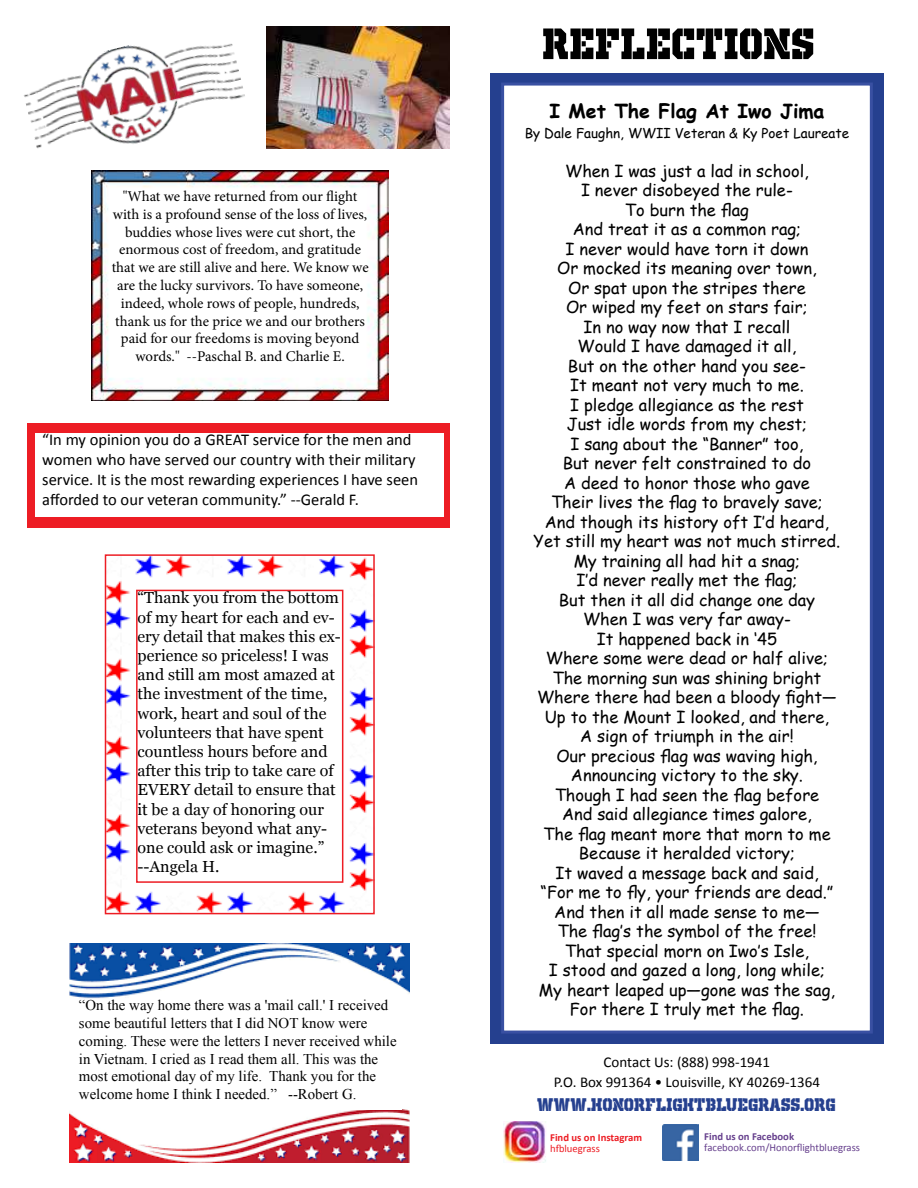
<style>
.page{position:relative;width:918px;height:1188px;background:#fff}
.page>*{position:absolute;margin:0;border:0;box-sizing:border-box;transform-origin:0 0}
.t1{font:51px "Old School United Stencil";color:#000}
.t2{font:21px "Old School United Stencil";color:#25408f}
.t3{font:700 19.5px "Comic Sans MS";color:#000}
.t4{font:16.5px/19.5px "Comic Sans MS";color:#000;text-align:center}
.t5{font:16.5px/19.8px "Calibri";color:#000}
.t6{font:16.05px/19.2px "Georgia";color:#000}
.t7{font:15px/19.5px "Calibri";color:#000;text-align:center}
.t8{font:14.85px/17.9px "Minion Pro";letter-spacing:-.005em;color:#000;text-align:center}
.t9{font:14.85px/17.9px "Times New Roman";color:#000}
.t10{font:13.5px "Comic Sans MS";color:#000}
.t11{font:10.65px "Calibri";color:#66408d}
.t12{font:700 10.65px "Calibri";color:#ed1d24}
.t13{font:700 10.65px "Calibri";color:#66408d}
.t14{font:10.65px "Calibri";color:#ed1d24}
</style>
<div class="page">
<div style="left:490px;top:74px;width:393px;height:970px;background:#25408f"></div>
<div style="left:503px;top:84px;width:368px;height:948px;background:#fff"></div>
<div style="left:501px;top:83px;width:372px;height:951px;border:3px solid #3950a2"></div>
<img style="left:662px;top:1124px;width:37px;height:37px">
<img style="left:24px;top:43px;width:227px;height:128px">
<img style="left:267px;top:27px;width:183px;height:122px">
<div style="left:27px;top:423px;width:423px;height:105px;background:#ed1d24"></div>
<div style="left:36px;top:433px;width:408px;height:83px;background:#fff"></div>
<img style="left:91px;top:171px;width:297px;height:229px">
<img style="left:70px;top:944px;width:340px;height:218px">
<div style="left:79px;top:1000px;width:322px;height:109px;background:#fff"></div>
<img style="left:108px;top:557px;width:264px;height:354px">
<div style="left:105px;top:554px;width:270px;height:360px;border:2px solid #ed1d24"></div>
<div style="left:137px;top:590px;width:206px;height:292px;background:#fff"></div>
<div style="left:136px;top:590px;width:207px;height:293px;border:2px solid #ed1d24"></div>
<img style="left:503px;top:1121px;width:43px;height:42px">
<p class="t8" style="left:112px;top:187px;width:258px">"What we have returned from our flight with is a profound sense of the loss of lives, buddies whose lives were cut short, the enormous cost of freedom, and gratitude that we are still alive and here. We know we are the lucky survivors. To have someone, indeed, whole rows of people, hundreds, thank us for the price we and our brothers paid for our freedoms is moving beyond words." --Paschal B. and Charlie E.</p>
<p class="t5" style="left:42px;top:430px;width:377px">“In my opinion you do a GREAT service for the men and women who have served our country with their military service. It is the most rewarding experiences I have seen afforded to our veteran community.” --Gerald F.</p>
<p class="t6" style="left:138px;top:588px;width:205px">“Thank you from the bottom of my heart for each and ev&shy;ery detail that makes this ex&shy;perience so priceless! I was and still am most amazed at the investment of the time, work, heart and soul of the volunteers that have spent countless hours before and after this trip to take care of<br>EVERY detail to ensure that it be a day of honoring our veterans beyond what any&shy;one could ask or imagine.” --Angela H.</p>
<p class="t9" style="left:79px;top:996px;width:319px">“On the way home there was a 'mail call.' I received some beautiful letters that I did NOT know were coming. These were the letters I never received while in Vietnam. I cried as I read them all. This was the most emotional day of my life. Thank you for the welcome home I think I needed.” --Robert G.</p>
<h1 class="t1" style="left:543px;top:17px;width:274px">REFLECTIONS</h1>
<p class="t3" style="left:550px;top:97px;width:276px">I Met The Flag At Iwo Jima</p>
<p class="t10" style="left:525px;top:123px;width:326px">By Dale Faughn, WWII Veteran &amp; Ky Poet Laureate</p>
<p class="t4" style="left:534px;top:160px;width:308px">When I was just a lad in school,<br>I never disobeyed the rule-<br>To burn the flag<br>And treat it as a common rag;<br>I never would have torn it down<br>Or mocked its meaning over town,<br>Or spat upon the stripes there<br>Or wiped my feet on stars fair;<br>In no way now that I recall<br>Would I have damaged it all,<br>But on the other hand you see-<br>It meant not very much to me.<br>I pledge allegiance as the rest<br>Just idle words from my chest;<br>I sang about the “Banner” too,<br>But never felt constrained to do<br>A deed to honor those who gave<br>Their lives the flag to bravely save;<br>And though its history oft I’d heard,<br>Yet still my heart was not much stirred.<br>My training all had hit a snag;<br>I’d never really met the flag;<br>But then it all did change one day<br>When I was very far away-<br>It happened back in ‘45<br>Where some were dead or half alive;<br>The morning sun was shining bright<br>Where there had been a bloody fight—<br>Up to the Mount I looked, and there,<br>A sign of triumph in the air!<br>Our precious flag was waving high,<br>Announcing victory to the sky.<br>Though I had seen the flag before<br>And said allegiance times galore,<br>The flag meant more that morn to me<br>Because it heralded victory;<br>It waved a message back and said,<br>“For me to fly, your friends are dead.”<br>And then it all made sense to me—<br>The flag’s the symbol of the free!<br>That special morn on Iwo’s Isle,<br>I stood and gazed a long, long while;<br>My heart leaped up—gone was the sag,<br>For there I truly met the flag.</p>
<p class="t7" style="left:554px;top:1053px;width:268px">Contact Us: (888) 998-1941<br>P.O. Box 991364 • Louisville, KY 40269-1364</p>
<p class="t2" style="left:538px;top:1093px;width:300px">WWW.HONORFLIGHTBLUEGRASS.ORG</p>
<p class="t12" style="left:550px;top:1131px;width:94px">Find us on Instagram</p>
<p class="t14" style="left:550px;top:1141px;width:51px">hfbluegrass</p>
<p class="t13" style="left:704px;top:1130px;width:91px">Find us on Facebook</p>
<p class="t11" style="left:704px;top:1141px;width:157px">facebook.com/Honorflightbluegrass</p>
</div>
